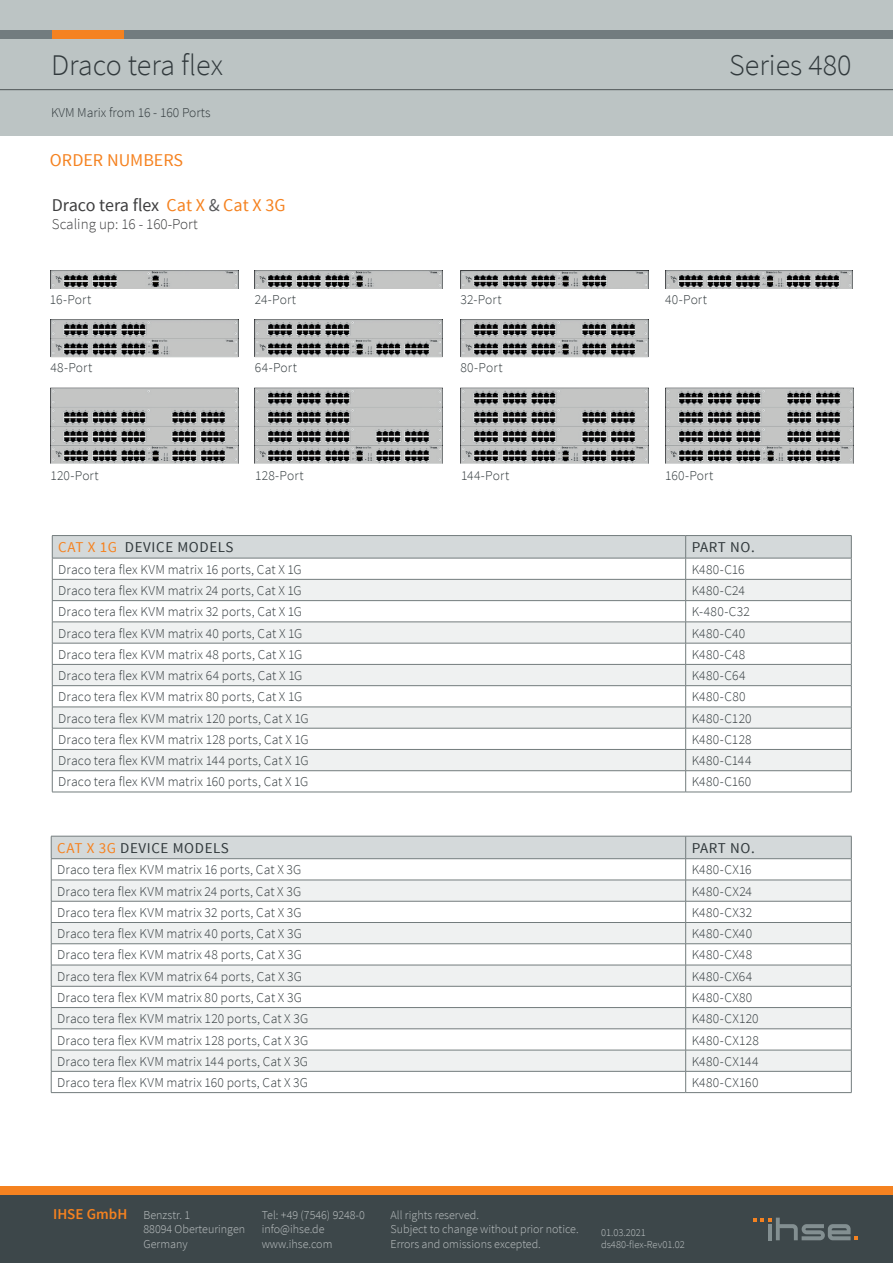
<style>
.page{position:relative;width:893px;height:1263px;background:#fff}
.page>*{position:absolute;margin:0;border:0;box-sizing:border-box;transform-origin:0 0}
.t1{font:300 30px "Source Sans Pro";color:#31393c}
.t2{font:18px "Source Sans Pro";color:#3e3e3f}
.t3{font:18px "Source Sans Pro";color:#f58220}
.t4{font:15px "Source Sans Pro";letter-spacing:.04em;color:#31393c}
.t5{font:300 15px "Source Sans Pro";color:#3e3e3f}
.t6{font:300 13.5px "Source Sans Pro";letter-spacing:.015em;color:#31393c}
.t7{font:300 12px/14.4px "Source Sans Pro";color:#c0c5c6}
.t8{font:300 10.5px/12.6px "Source Sans Pro";color:#c0c5c6}
.s1{color:#f58220}
.s2{color:#57585a}
.s3{font-weight:600;font-size:15px;color:#f58220}
</style>
<div class="page">
<div style="left:0;top:0;width:893px;height:135px;background:#bcc4c4"></div>
<div style="left:119px;top:30px;width:774px;height:8px;background:#727c7f"></div>
<div style="left:51px;top:30px;width:72px;height:8px;background:#f58220"></div>
<div style="left:0;top:30px;width:51px;height:8px;background:#727c7f"></div>
<hr style="left:0;top:89px;width:893px;height:1px;background:#4d5455">
<div style="left:0;top:1195px;width:893px;height:68px;background:#3d474a"></div>
<div style="left:0;top:1186px;width:893px;height:9px;background:#f58220"></div>
<svg style="left:753px;top:1217px;width:105px;height:23px"></svg>
<hr style="left:52px;top:792px;width:634px;height:1px;background:#737c7d">
<hr style="left:686px;top:792px;width:165px;height:1px;background:#737c7d">
<svg style="left:52px;top:535px;width:800px;height:257px"></svg>
<hr style="left:51px;top:1092px;width:635px;height:1px;background:#737c7d">
<hr style="left:686px;top:1092px;width:165px;height:1px;background:#737c7d">
<svg style="left:51px;top:836px;width:801px;height:256px"></svg>
<img style="left:50px;top:270px;width:188px;height:19px">
<img style="left:50px;top:319px;width:188px;height:39px">
<img style="left:255px;top:319px;width:188px;height:39px">
<img style="left:460px;top:319px;width:188px;height:39px">
<img style="left:665px;top:388px;width:188px;height:76px">
<img style="left:50px;top:388px;width:188px;height:76px">
<img style="left:255px;top:388px;width:188px;height:76px">
<img style="left:461px;top:388px;width:187px;height:76px">
<img style="left:255px;top:270px;width:188px;height:19px">
<img style="left:665px;top:270px;width:188px;height:19px">
<img style="left:460px;top:270px;width:188px;height:19px">
<h1 class="t1" style="left:51px;top:47px;width:173px">Draco tera flex</h1>
<p class="t6" style="left:51px;top:105px;width:161px">KVM Marix from 16 - 160 Ports</p>
<h2 class="t3" style="left:50px;top:149px;width:135px">ORDER NUMBERS</h2>
<h2 class="t2" style="left:52px;top:194px;width:235px">Draco tera flex <span class="s1">Cat X</span> <span class="s2">&amp;</span> <span class="s1">Cat X 3G</span></h2>
<p class="t5" style="left:52px;top:215px;width:147px">Scaling up: 16 - 160-Port</p>
<h1 class="t1" style="left:729px;top:47px;width:124px">Series 480</h1>
<p class="t6" style="left:50px;top:291px;width:43px">16-Port</p>
<p class="t6" style="left:255px;top:291px;width:43px">24-Port</p>
<p class="t6" style="left:665px;top:291px;width:44px">40-Port</p>
<p class="t6" style="left:460px;top:291px;width:43px">32-Port</p>
<p class="t6" style="left:50px;top:359px;width:44px">48-Port</p>
<p class="t6" style="left:255px;top:359px;width:44px">64-Port</p>
<p class="t6" style="left:460px;top:359px;width:44px">80-Port</p>
<p class="t6" style="left:50px;top:467px;width:50px">120-Port</p>
<p class="t6" style="left:255px;top:467px;width:50px">128-Port</p>
<p class="t6" style="left:461px;top:467px;width:50px">144-Port</p>
<p class="t6" style="left:665px;top:467px;width:50px">160-Port</p>
<p class="t4" style="left:58px;top:538px;width:177px"><span class="s1">CAT X 1G</span> DEVICE MODELS</p>
<p class="t4" style="left:692px;top:538px;width:65px">PART NO.</p>
<p class="t6" style="left:58px;top:561px;width:245px">Draco tera flex KVM matrix 16 ports, Cat X 1G</p>
<p class="t6" style="left:692px;top:561px;width:54px">K480-C16</p>
<p class="t6" style="left:58px;top:582px;width:245px">Draco tera flex KVM matrix 24 ports, Cat X 1G</p>
<p class="t6" style="left:692px;top:582px;width:55px">K480-C24</p>
<p class="t6" style="left:58px;top:604px;width:245px">Draco tera flex KVM matrix 32 ports, Cat X 1G</p>
<p class="t6" style="left:692px;top:604px;width:60px">K-480-C32</p>
<p class="t6" style="left:58px;top:625px;width:246px">Draco tera flex KVM matrix 40 ports, Cat X 1G</p>
<p class="t6" style="left:692px;top:625px;width:55px">K480-C40</p>
<p class="t6" style="left:58px;top:646px;width:246px">Draco tera flex KVM matrix 48 ports, Cat X 1G</p>
<p class="t6" style="left:692px;top:646px;width:55px">K480-C48</p>
<p class="t6" style="left:58px;top:667px;width:246px">Draco tera flex KVM matrix 64 ports, Cat X 1G</p>
<p class="t6" style="left:692px;top:667px;width:55px">K480-C64</p>
<p class="t6" style="left:58px;top:689px;width:245px">Draco tera flex KVM matrix 80 ports, Cat X 1G</p>
<p class="t6" style="left:692px;top:689px;width:55px">K480-C80</p>
<p class="t6" style="left:58px;top:710px;width:252px">Draco tera flex KVM matrix 120 ports, Cat X 1G</p>
<p class="t6" style="left:692px;top:710px;width:61px">K480-C120</p>
<p class="t6" style="left:58px;top:731px;width:252px">Draco tera flex KVM matrix 128 ports, Cat X 1G</p>
<p class="t6" style="left:692px;top:731px;width:62px">K480-C128</p>
<p class="t6" style="left:58px;top:752px;width:252px">Draco tera flex KVM matrix 144 ports, Cat X 1G</p>
<p class="t6" style="left:692px;top:752px;width:61px">K480-C144</p>
<p class="t6" style="left:58px;top:774px;width:252px">Draco tera flex KVM matrix 160 ports, Cat X 1G</p>
<p class="t6" style="left:692px;top:774px;width:61px">K480-C160</p>
<p class="t4" style="left:57px;top:839px;width:173px"><span class="s1">CAT X 3G</span> DEVICE MODELS</p>
<p class="t4" style="left:692px;top:839px;width:65px">PART NO.</p>
<p class="t6" style="left:57px;top:862px;width:246px">Draco tera flex KVM matrix 16 ports, Cat X 3G</p>
<p class="t6" style="left:692px;top:862px;width:62px">K480-CX16</p>
<p class="t6" style="left:57px;top:883px;width:245px">Draco tera flex KVM matrix 24 ports, Cat X 3G</p>
<p class="t6" style="left:692px;top:883px;width:62px">K480-CX24</p>
<p class="t6" style="left:57px;top:904px;width:246px">Draco tera flex KVM matrix 32 ports, Cat X 3G</p>
<p class="t6" style="left:692px;top:904px;width:62px">K480-CX32</p>
<p class="t6" style="left:57px;top:925px;width:246px">Draco tera flex KVM matrix 40 ports, Cat X 3G</p>
<p class="t6" style="left:692px;top:925px;width:62px">K480-CX40</p>
<p class="t6" style="left:57px;top:947px;width:246px">Draco tera flex KVM matrix 48 ports, Cat X 3G</p>
<p class="t6" style="left:692px;top:947px;width:62px">K480-CX48</p>
<p class="t6" style="left:57px;top:968px;width:246px">Draco tera flex KVM matrix 64 ports, Cat X 3G</p>
<p class="t6" style="left:692px;top:968px;width:62px">K480-CX64</p>
<p class="t6" style="left:57px;top:989px;width:246px">Draco tera flex KVM matrix 80 ports, Cat X 3G</p>
<p class="t6" style="left:692px;top:989px;width:62px">K480-CX80</p>
<p class="t6" style="left:57px;top:1010px;width:253px">Draco tera flex KVM matrix 120 ports, Cat X 3G</p>
<p class="t6" style="left:692px;top:1010px;width:69px">K480-CX120</p>
<p class="t6" style="left:57px;top:1032px;width:253px">Draco tera flex KVM matrix 128 ports, Cat X 3G</p>
<p class="t6" style="left:692px;top:1032px;width:69px">K480-CX128</p>
<p class="t6" style="left:57px;top:1053px;width:252px">Draco tera flex KVM matrix 144 ports, Cat X 3G</p>
<p class="t6" style="left:692px;top:1053px;width:68px">K480-CX144</p>
<p class="t6" style="left:57px;top:1074px;width:252px">Draco tera flex KVM matrix 160 ports, Cat X 3G</p>
<p class="t6" style="left:692px;top:1074px;width:68px">K480-CX160</p>
<p class="t7" style="left:144px;top:1208px;width:103px;text-indent:-90px"><span class="s3">IHSE GmbH</span> Benzstr. 1<br>88094 Oberteuringen<br>Germany</p>
<p class="t7" style="left:262px;top:1208px;width:105px">Tel: +49 (7546) 9248-0 info@ihse.de www.ihse.com</p>
<p class="t7" style="left:391px;top:1208px;width:190px">All rights reserved.<br>Subject to change without prior notice.<br>Errors and omissions excepted.</p>
<p class="t8" style="left:601px;top:1226px;width:85px">01.03.2021 ds480-flex-Rev01.02</p>
</div>
